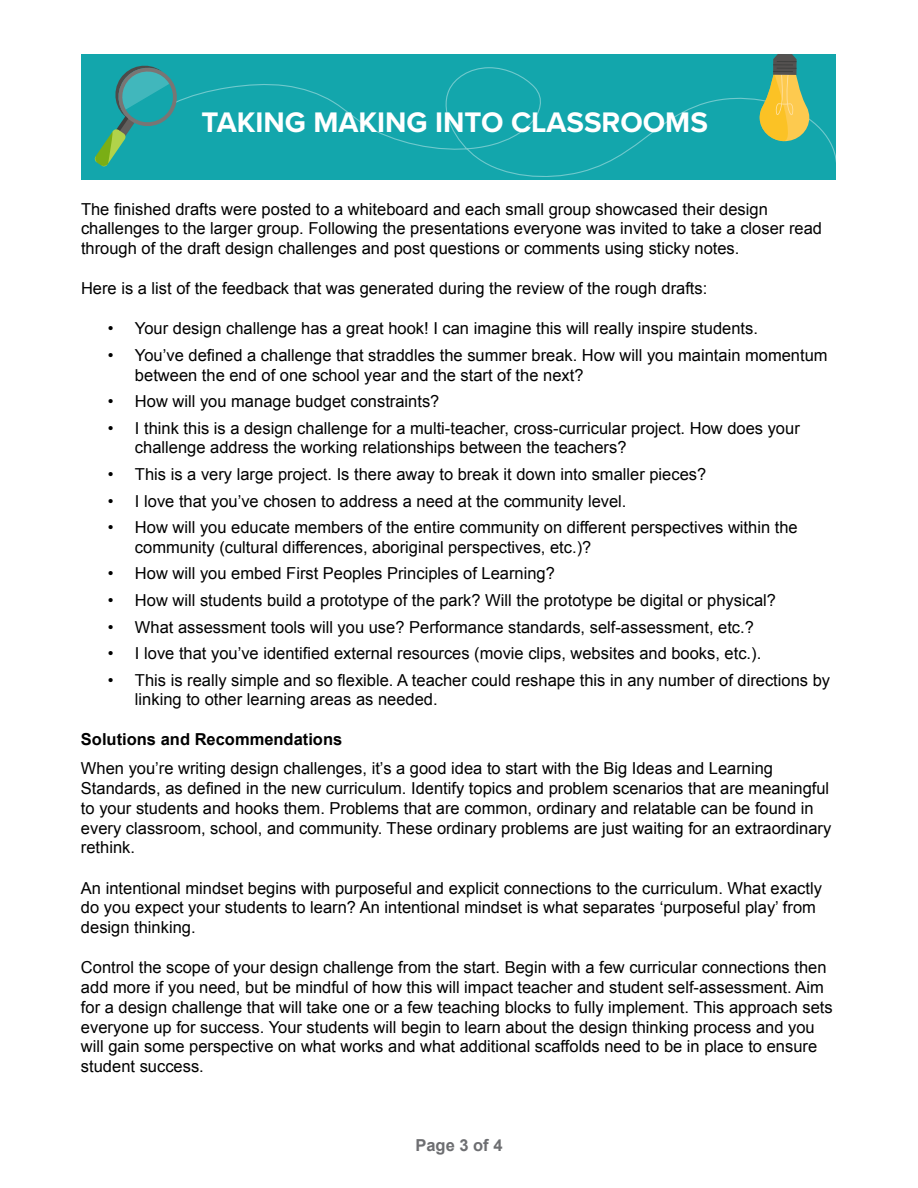
<style>
.page{position:relative;width:918px;height:1188px;background:#fff}
.page>*{position:absolute;margin:0;border:0;box-sizing:border-box;transform-origin:0 0}
.t1{font:700 29.25px "Proxima Nova";color:#fff}
.t2{font:16.5px/19.8px "Arial";color:#000}
.t3{font:700 16.5px "Arial";color:#000}
.t4{font:700 16.5px "Arial";color:#6d6e71}
</style>
<div class="page">
<div style="left:81px;top:54px;width:755px;height:126px;background:#13a6ac"></div>
<svg style="left:181px;top:67px;width:655px;height:110px"></svg>
<svg style="left:760px;top:54px;width:49px;height:88px"></svg>
<svg style="left:94px;top:65px;width:87px;height:102px"></svg>
<h1 class="t1" style="left:201px;top:100px;width:508px">TAKING MAKING INTO CLASSROOMS</h1>
<p class="t2" style="left:81px;top:199px;width:743px">The finished drafts were posted to a whiteboard and each small group showcased their design challenges to the larger group. Following the presentations everyone was invited to take a closer read through of the draft design challenges and post questions or comments using sticky notes.</p>
<p class="t2" style="left:81px;top:279px;width:628px">Here is a list of the feedback that was generated during the review of the rough drafts:</p>
<p class="t2" style="left:108px;top:319px;width:652px">• Your design challenge has a great hook! I can imagine this will really inspire students.</p>
<p class="t2" style="left:135px;top:345px;width:694px;text-indent:-27px">• You’ve defined a challenge that straddles the summer break. How will you maintain momentum between the end of one school year and the start of the next?</p>
<p class="t2" style="left:108px;top:392px;width:333px">• How will you manage budget constraints?</p>
<p class="t2" style="left:135px;top:418px;width:666px;text-indent:-27px">• I think this is a design challenge for a multi-teacher, cross-curricular project. How does your challenge address the working relationships between the teachers?</p>
<p class="t2" style="left:108px;top:464px;width:600px">• This is a very large project. Is there away to break it down into smaller pieces?</p>
<p class="t2" style="left:108px;top:491px;width:520px">• I love that you’ve chosen to address a need at the community level.</p>
<p class="t2" style="left:135px;top:518px;width:664px;text-indent:-27px">• How will you educate members of the entire community on different perspectives within the community (cultural differences, aboriginal perspectives, etc.)?</p>
<p class="t2" style="left:108px;top:564px;width:448px">• How will you embed First Peoples Principles of Learning?</p>
<p class="t2" style="left:108px;top:590px;width:670px">• How will students build a prototype of the park? Will the prototype be digital or physical?</p>
<p class="t2" style="left:108px;top:617px;width:647px">• What assessment tools will you use? Performance standards, self-assessment, etc.?</p>
<p class="t2" style="left:108px;top:644px;width:655px">• I love that you’ve identified external resources (movie clips, websites and books, etc.).</p>
<p class="t2" style="left:135px;top:670px;width:697px;text-indent:-27px">• This is really simple and so flexible. A teacher could reshape this in any number of directions by linking to other learning areas as needed.</p>
<p class="t3" style="left:81px;top:729px;width:263px">Solutions and Recommendations</p>
<p class="t2" style="left:81px;top:759px;width:752px">When you’re writing design challenges, it’s a good idea to start with the Big Ideas and Learning Standards, as defined in the new curriculum. Identify topics and problem scenarios that are meaningful to your students and hooks them. Problems that are common, ordinary and relatable can be found in every classroom, school, and community. These ordinary problems are just waiting for an extraordinary rethink.</p>
<p class="t2" style="left:81px;top:878px;width:742px">An intentional mindset begins with purposeful and explicit connections to the curriculum. What exactly do you expect your students to learn? An intentional mindset is what separates ‘purposeful play’ from design thinking.</p>
<p class="t2" style="left:81px;top:958px;width:753px">Control the scope of your design challenge from the start. Begin with a few curricular connections then add more if you need, but be mindful of how this will impact teacher and student self-assessment. Aim for a design challenge that will take one or a few teaching blocks to fully implement. This approach sets everyone up for success. Your students will begin to learn about the design thinking process and you will gain some perspective on what works and what additional scaffolds need to be in place to ensure student success.</p>
<p class="t4" style="left:415px;top:1134px;width:89px">Page 3 of 4</p>
</div>
